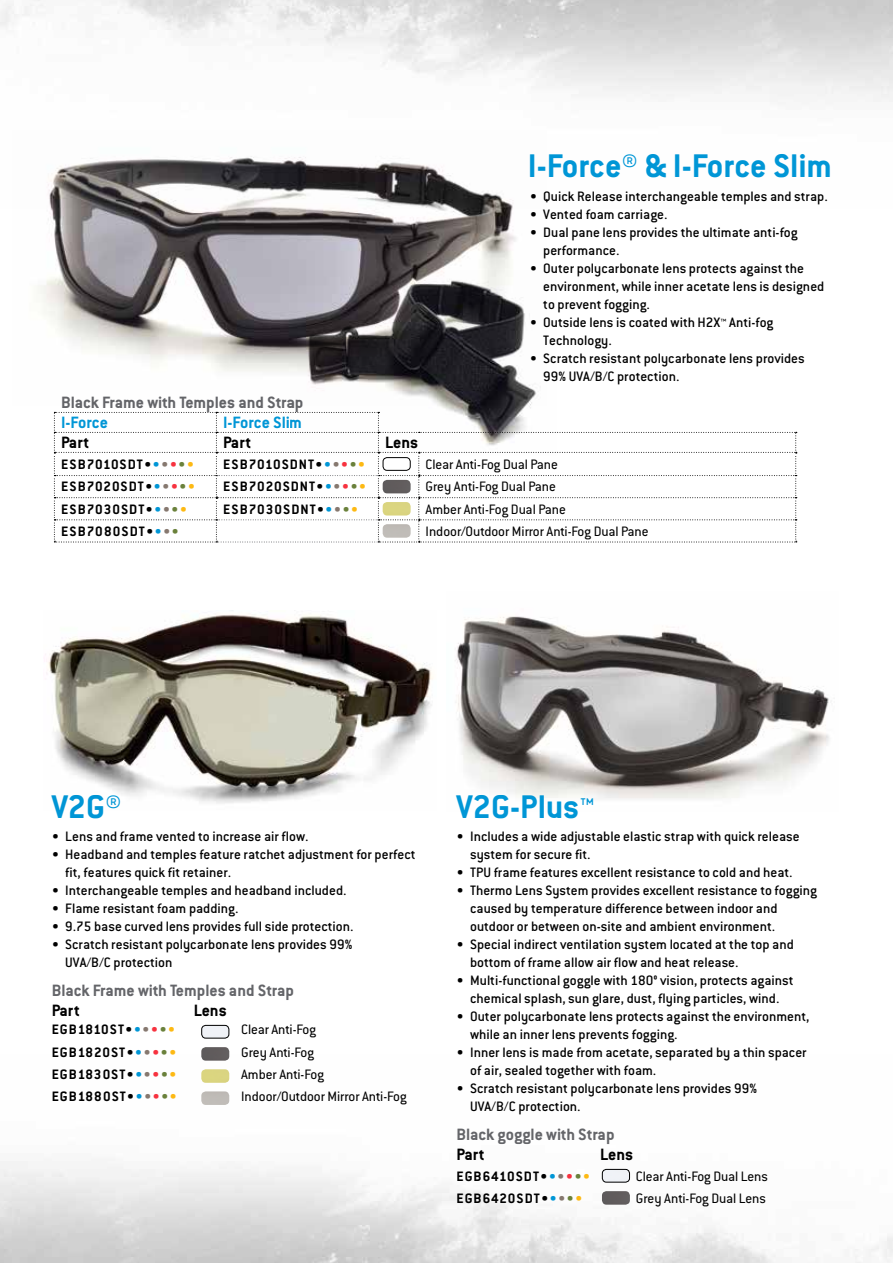
<style>
.page{position:relative;width:893px;height:1263px;background:#fff}
.page>*{position:absolute;margin:0;border:0;box-sizing:border-box;transform-origin:0 0}
.t1{font:700 36px "Conduit ITC Std";color:#0096d6}
.t2{font:700 18px "Conduit ITC Std";color:#646569}
.t3{font:700 18px "Conduit ITC Std";color:#000}
.t4{font:700 18px "Conduit ITC Std";color:#0096d6}
.t5{font:500 15px/18px "Conduit ITC Std";color:#000}
.t6{font:15px "Conduit ITC Std";color:#000}
.t7{font:700 15px "Conduit ITC Std";letter-spacing:.07em;color:#000}
.s1{color:#0096d6}
.s2{color:#86786f}
.s3{color:#f7323f}
.s4{color:#6a813b}
.s5{color:#fdb913}
</style>
<div class="page">
<img style="left:0;top:1055px;width:893px;height:208px">
<img style="left:201px;top:1025px;width:28px;height:13px">
<div style="left:201px;top:1025px;width:28px;height:13px;border:1px solid #000;border-radius:4px"></div>
<img style="left:201px;top:1047px;width:28px;height:14px">
<img style="left:201px;top:1069px;width:28px;height:14px">
<img style="left:201px;top:1091px;width:28px;height:14px">
<img style="left:46px;top:614px;width:387px;height:190px">
<img style="left:455px;top:616px;width:374px;height:183px">
<img style="left:602px;top:1169px;width:28px;height:13px">
<div style="left:602px;top:1169px;width:28px;height:13px;border:1px solid #000;border-radius:4px"></div>
<img style="left:602px;top:1191px;width:28px;height:14px">
<svg style="left:54px;top:412px;width:743px;height:131px"></svg>
<div style="left:383px;top:457px;width:28px;height:14px;border:1px solid #000;border-radius:4px"></div>
<img style="left:383px;top:480px;width:28px;height:13px">
<img style="left:383px;top:502px;width:28px;height:13px">
<img style="left:383px;top:524px;width:28px;height:14px">
<img style="left:37px;top:147px;width:479px;height:225px">
<img style="left:290px;top:270px;width:267px;height:185px">
<h1 class="t1" style="left:528px;top:144px;width:306px">I-Force® &amp; I-Force Slim</h1>
<p class="t5" style="left:530px;top:187px;width:299px">• Quick Release interchangeable temples and strap.</p>
<p class="t5" style="left:530px;top:205px;width:139px">• Vented foam carriage.</p>
<p class="t5" style="left:543px;top:223px;width:256px;text-indent:-14px">• Dual pane lens provides the ultimate anti-fog performance.</p>
<p class="t5" style="left:543px;top:259px;width:283px;text-indent:-14px">• Outer polycarbonate lens protects against the environment, while inner acetate lens is designed to prevent fogging.</p>
<p class="t5" style="left:543px;top:313px;width:232px;text-indent:-14px">• Outside lens is coated with H2X™ Anti-fog<br>Technology.</p>
<p class="t5" style="left:543px;top:349px;width:263px;text-indent:-14px">• Scratch resistant polycarbonate lens provides<br>99% UVA/B/C protection.</p>
<p class="t2" style="left:61px;top:392px;width:244px">Black Frame with Temples and Strap</p>
<p class="t4" style="left:61px;top:412px;width:48px">I-Force</p>
<p class="t4" style="left:223px;top:412px;width:81px">I-Force Slim</p>
<p class="t3" style="left:61px;top:432px;width:30px">Part</p>
<p class="t3" style="left:223px;top:432px;width:30px">Part</p>
<p class="t3" style="left:385px;top:432px;width:35px">Lens</p>
<p class="t7" style="left:61px;top:455px;width:135px">ESB7010SDT•<span class="s1">•</span><span class="s2">•</span><span class="s3">•</span><span class="s4">•</span><span class="s5">•</span></p>
<p class="t7" style="left:223px;top:455px;width:144px">ESB7010SDNT•<span class="s1">•</span><span class="s2">•</span><span class="s3">•</span><span class="s4">•</span><span class="s5">•</span></p>
<p class="t6" style="left:426px;top:455px;width:134px">Clear Anti-Fog Dual Pane</p>
<p class="t7" style="left:61px;top:478px;width:136px">ESB7020SDT•<span class="s1">•</span><span class="s2">•</span><span class="s3">•</span><span class="s4">•</span><span class="s5">•</span></p>
<p class="t7" style="left:223px;top:478px;width:145px">ESB7020SDNT•<span class="s1">•</span><span class="s2">•</span><span class="s3">•</span><span class="s4">•</span><span class="s5">•</span></p>
<p class="t6" style="left:426px;top:478px;width:132px">Grey Anti-Fog Dual Pane</p>
<p class="t7" style="left:61px;top:500px;width:128px">ESB7030SDT•<span class="s1">•</span><span class="s2">•</span><span class="s4">•</span><span class="s5">•</span></p>
<p class="t7" style="left:223px;top:500px;width:137px">ESB7030SDNT•<span class="s1">•</span><span class="s2">•</span><span class="s4">•</span><span class="s5">•</span></p>
<p class="t6" style="left:426px;top:500px;width:142px">Amber Anti-Fog Dual Pane</p>
<p class="t7" style="left:61px;top:522px;width:120px">ESB7080SDT•<span class="s1">•</span><span class="s2">•</span><span class="s4">•</span></p>
<p class="t6" style="left:426px;top:522px;width:225px">Indoor/Outdoor Mirror Anti-Fog Dual Pane</p>
<h1 class="t1" style="left:52px;top:785px;width:71px">V2G®</h1>
<p class="t5" style="left:52px;top:827px;width:258px">• Lens and frame vented to increase air flow.</p>
<p class="t5" style="left:65px;top:845px;width:352px;text-indent:-14px">• Headband and temples feature ratchet adjustment for perfect fit, features quick fit retainer.</p>
<p class="t5" style="left:52px;top:881px;width:296px">• Interchangeable temples and headband included.</p>
<p class="t5" style="left:52px;top:899px;width:188px">• Flame resistant foam padding.</p>
<p class="t5" style="left:52px;top:917px;width:303px">• 9.75 base curved lens provides full side protection.</p>
<p class="t5" style="left:65px;top:935px;width:289px;text-indent:-13px">• Scratch resistant polycarbonate lens provides 99%<br>UVA/B/C protection</p>
<p class="t2" style="left:52px;top:980px;width:244px">Black Frame with Temples and Strap</p>
<p class="t3" style="left:52px;top:1000px;width:30px">Part</p>
<p class="t3" style="left:194px;top:1000px;width:35px">Lens</p>
<p class="t7" style="left:52px;top:1021px;width:125px">EGB1810ST•<span class="s1">•</span><span class="s2">•</span><span class="s3">•</span><span class="s4">•</span><span class="s5">•</span></p>
<p class="t6" style="left:241px;top:1021px;width:76px">Clear Anti-Fog</p>
<p class="t7" style="left:52px;top:1043px;width:126px">EGB1820ST•<span class="s1">•</span><span class="s2">•</span><span class="s3">•</span><span class="s4">•</span><span class="s5">•</span></p>
<p class="t6" style="left:241px;top:1043px;width:74px">Grey Anti-Fog</p>
<p class="t7" style="left:52px;top:1065px;width:127px">EGB1830ST•<span class="s1">•</span><span class="s2">•</span><span class="s3">•</span><span class="s4">•</span><span class="s5">•</span></p>
<p class="t6" style="left:241px;top:1065px;width:84px">Amber Anti-Fog</p>
<p class="t7" style="left:52px;top:1087px;width:127px">EGB1880ST•<span class="s1">•</span><span class="s2">•</span><span class="s3">•</span><span class="s4">•</span><span class="s5">•</span></p>
<p class="t6" style="left:241px;top:1087px;width:167px">Indoor/Outdoor Mirror Anti-Fog</p>
<h1 class="t1" style="left:457px;top:785px;width:140px">V2G-Plus™</h1>
<p class="t5" style="left:470px;top:827px;width:331px;text-indent:-14px">• Includes a wide adjustable elastic strap with quick release system for secure fit.</p>
<p class="t5" style="left:457px;top:863px;width:337px">• TPU frame features excellent resistance to cold and heat.</p>
<p class="t5" style="left:470px;top:881px;width:349px;text-indent:-14px">• Thermo Lens System provides excellent resistance to fogging caused by temperature difference between indoor and outdoor or between on-site and ambient environment.</p>
<p class="t5" style="left:470px;top:935px;width:325px;text-indent:-14px">• Special indirect ventilation system located at the top and bottom of frame allow air flow and heat release.</p>
<p class="t5" style="left:457px;top:971px;width:338px;text-align:center">• Multi-functional goggle with 180° vision, protects against chemical splash, sun glare, dust, flying particles, wind.</p>
<p class="t5" style="left:470px;top:1007px;width:341px;text-indent:-14px">• Outer polycarbonate lens protects against the environment, while an inner lens prevents fogging.</p>
<p class="t5" style="left:470px;top:1043px;width:338px;text-indent:-14px">• Inner lens is made from acetate, separated by a thin spacer of air, sealed together with foam.</p>
<p class="t5" style="left:470px;top:1079px;width:289px;text-indent:-14px">• Scratch resistant polycarbonate lens provides 99%<br>UVA/B/C protection.</p>
<p class="t2" style="left:457px;top:1124px;width:159px">Black goggle with Strap</p>
<p class="t3" style="left:457px;top:1144px;width:30px">Part</p>
<p class="t3" style="left:600px;top:1144px;width:35px">Lens</p>
<p class="t7" style="left:457px;top:1167px;width:135px">EGB6410SDT•<span class="s1">•</span><span class="s2">•</span><span class="s3">•</span><span class="s4">•</span><span class="s5">•</span></p>
<p class="t6" style="left:636px;top:1167px;width:133px">Clear Anti-Fog Dual Lens</p>
<p class="t7" style="left:457px;top:1189px;width:128px">EGB6420SDT•<span class="s1">•</span><span class="s2">•</span><span class="s4">•</span><span class="s5">•</span></p>
<p class="t6" style="left:636px;top:1189px;width:132px">Grey Anti-Fog Dual Lens</p>
</div>
